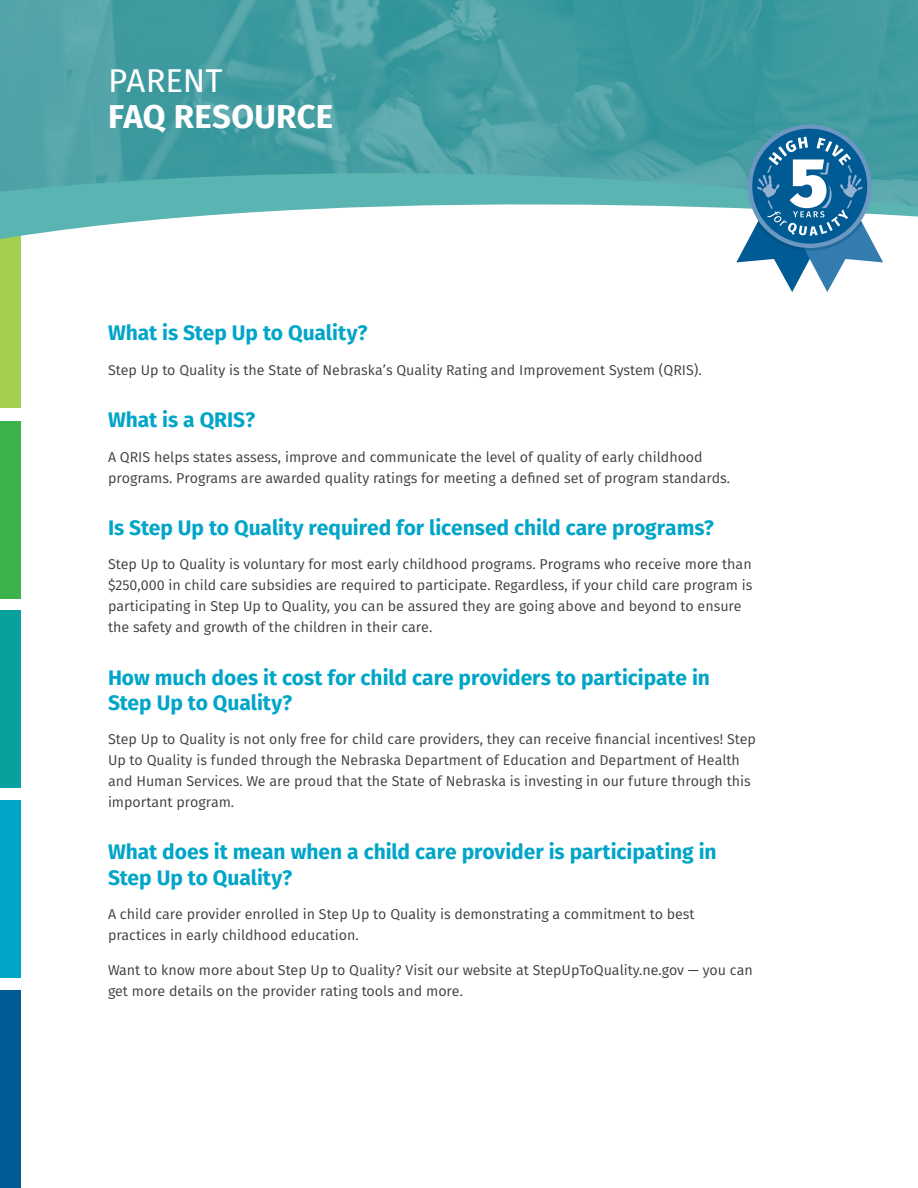
<style>
.page{position:relative;width:918px;height:1188px;background:#fff}
.page>*{position:absolute;margin:0;border:0;box-sizing:border-box;transform-origin:0 0}
.h2_-_All_caps_subhea{font:700 33px/36px "Fira Sans";letter-spacing:.005em;color:#fff}
.h3_-_Subhead{font:700 21px/25.2px "Fira Sans";letter-spacing:-.005em;color:#00a5c8}
.body{font:14.25px/21px "Fira Sans";color:#3e3e3f}
.s1{font-weight:400}
</style>
<div class="page">
<div style="left:0;top:230px;width:20px;height:178px;background:#a4cf4e"></div>
<div style="left:0;top:801px;width:20px;height:177px;background:#00a5c8"></div>
<div style="left:0;top:990px;width:20px;height:198px;background:#005a93"></div>
<div style="left:0;top:611px;width:20px;height:177px;background:#09a19d"></div>
<div style="left:0;top:421px;width:20px;height:177px;background:#3bb24b"></div>
<img style="left:0;top:0;width:918px;height:161px">
<svg style="left:0;top:161px;width:918px;height:103px"></svg>
<svg style="left:748px;top:124px;width:124px;height:124px"></svg>
<div style="left:752px;top:129px;width:115px;height:115px;background:#005a93;border-radius:50%"></div>
<svg style="left:736px;top:137px;width:147px;height:155px"></svg>
<p class="h2_-_All_caps_subhea" style="left:108px;top:60px;width:226px"><span class="s1">PARENT<br></span>FAQ RESOURCE</p>
<p class="h3_-_Subhead" style="left:108px;top:319px;width:261px">What is Step Up to Quality?</p>
<p class="body" style="left:108px;top:359px;width:595px">Step Up to Quality is the State of Nebraska’s Quality Rating and Improvement System (QRIS).</p>
<p class="h3_-_Subhead" style="left:108px;top:406px;width:149px">What is a QRIS?</p>
<p class="body" style="left:108px;top:446px;width:624px">A QRIS helps states assess, improve and communicate the level of quality of early childhood programs. Programs are awarded quality ratings for meeting a defined set of program standards.</p>
<p class="h3_-_Subhead" style="left:108px;top:514px;width:607px">Is Step Up to Quality required for licensed child care programs?</p>
<p class="body" style="left:108px;top:554px;width:646px">Step Up to Quality is voluntary for most early childhood programs. Programs who receive more than $250,000 in child care subsidies are required to participate. Regardless, if your child care program is participating in Step Up to Quality, you can be assured they are going above and beyond to ensure the safety and growth of the children in their care.</p>
<p class="h3_-_Subhead" style="left:108px;top:663px;width:603px">How much does it cost for child care providers to participate in<br>Step Up to Quality?</p>
<p class="body" style="left:108px;top:729px;width:649px">Step Up to Quality is not only free for child care providers, they can receive financial incentives! Step Up to Quality is funded through the Nebraska Department of Education and Department of Health and Human Services. We are proud that the State of Nebraska is investing in our future through this important program.</p>
<p class="h3_-_Subhead" style="left:108px;top:838px;width:610px">What does it mean when a child care provider is participating in<br>Step Up to Quality?</p>
<p class="body" style="left:108px;top:904px;width:588px">A child care provider enrolled in Step Up to Quality is demonstrating a commitment to best practices in early childhood education.</p>
<p class="body" style="left:108px;top:959px;width:646px">Want to know more about Step Up to Quality? Visit our website at StepUpToQuality.ne.gov — you can get more details on the provider rating tools and more.</p>
</div>
